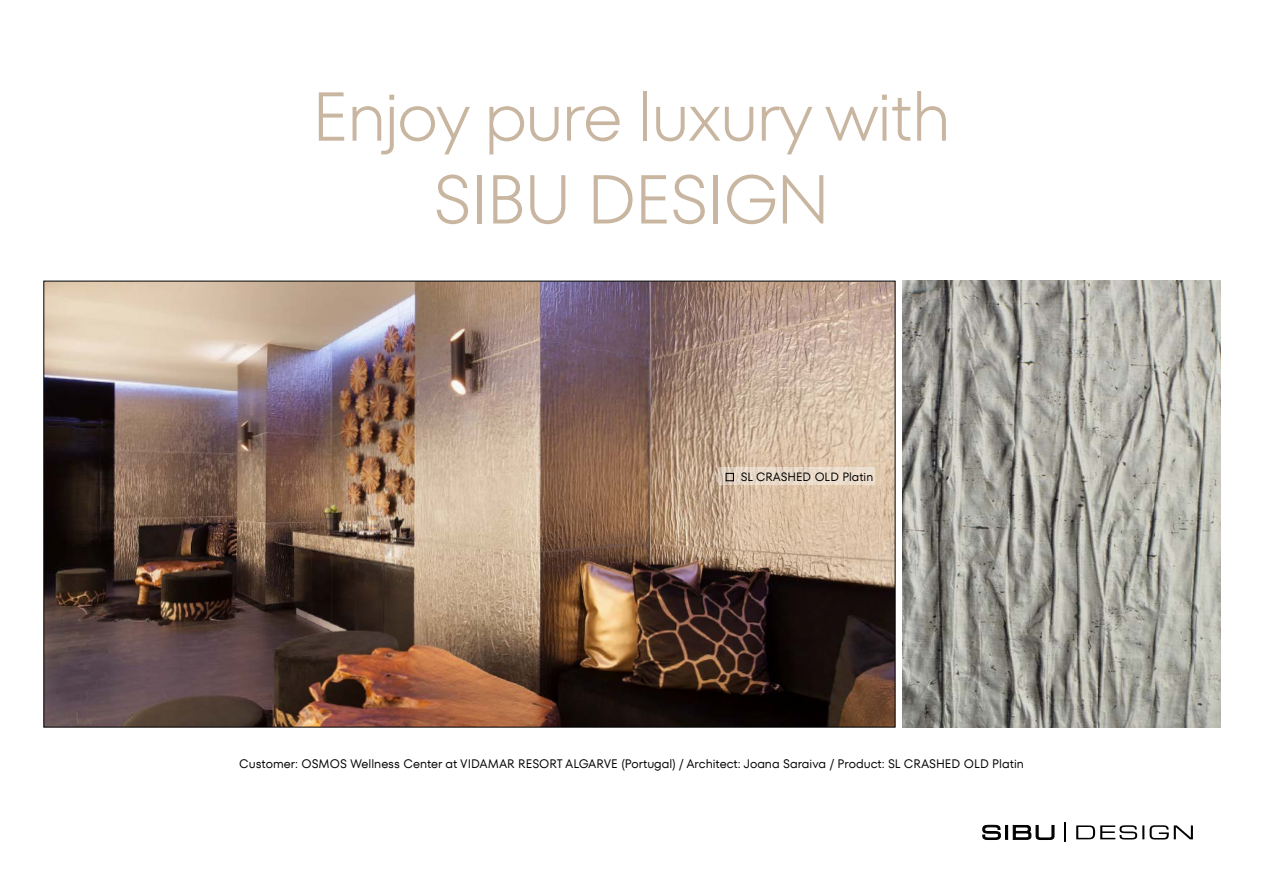
<style>
.page{position:relative;width:1263px;height:893px;background:#fff}
.page>*{position:absolute;margin:0;border:0;box-sizing:border-box;transform-origin:0 0}
.t1{font:300 69px/82.8px "TT Fors";letter-spacing:-.025em;color:#c9b6a1;text-align:center}
.t2{font:12.3px "TT Fors";color:#000}
.t3{font:12px "TT Fors";color:#000}
</style>
<div class="page">
<img style="left:902px;top:281px;width:318px;height:446px">
<img style="left:46px;top:283px;width:847px;height:442px">
<svg style="left:1076px;top:825px;width:117px;height:14px"></svg>
<svg style="left:982px;top:824px;width:19px;height:16px"></svg>
<div style="left:1005px;top:825px;width:3px;height:15px;border:1px solid #000"></div>
<svg style="left:1012px;top:825px;width:43px;height:15px"></svg>
<svg style="left:1064px;top:823px;width:2px;height:19px"></svg>
<svg style="left:719px;top:468px;width:156px;height:17px;background:#e8d8c8"></svg>
<div style="left:725px;top:473px;width:9px;height:8px;border:1px solid #000"></div>
<h1 class="t1" style="left:312px;top:75px;width:640px">Enjoy pure luxury with<br>SIBU DESIGN</h1>
<p class="t3" style="left:741px;top:470px;width:134px">SL CRASHED OLD Platin</p>
<p class="t2" style="left:239px;top:757px;width:786px">Customer: OSMOS Wellness Center at VIDAMAR RESORT ALGARVE (Portugal) / Architect: Joana Saraiva / Product: SL CRASHED OLD Platin</p>
</div>
